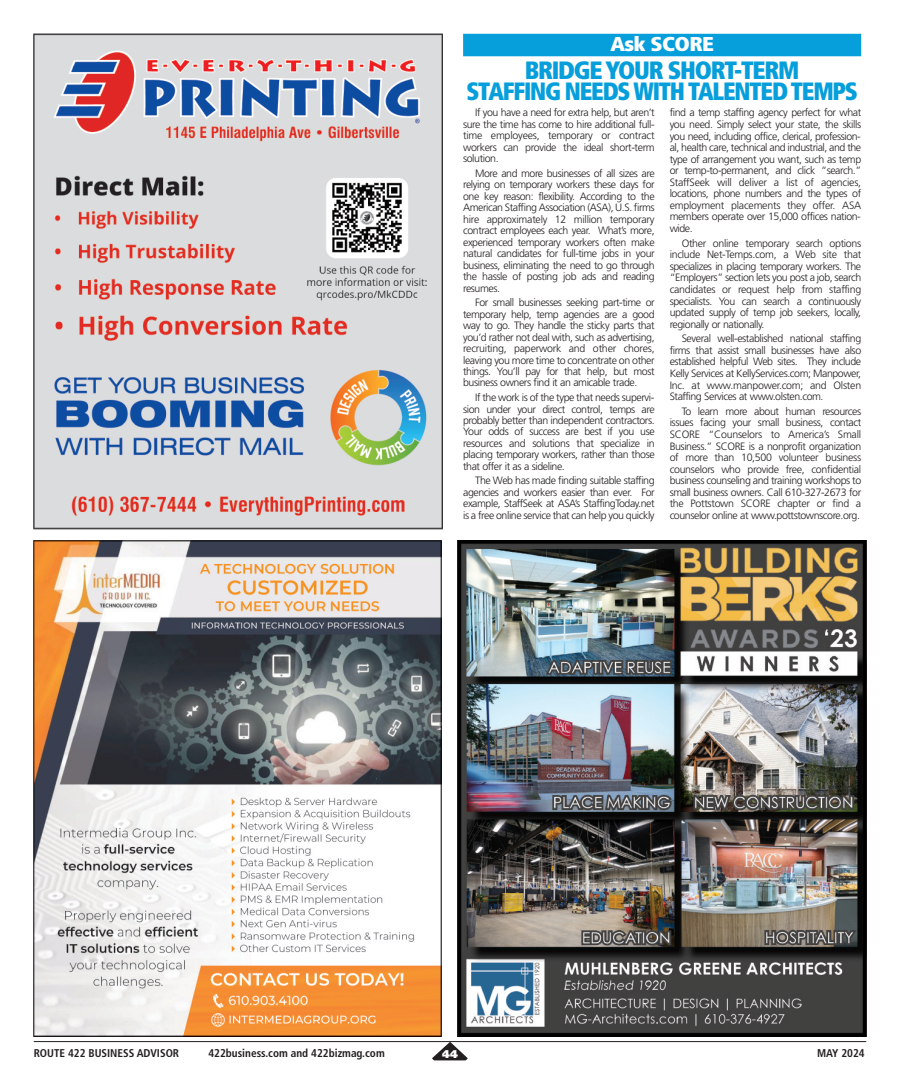
<style>
.page{position:relative;width:900px;height:1092px;background:#fff}
.page>*{position:absolute;margin:0;border:0;box-sizing:border-box;transform-origin:0 0}
.t1{font:900 condensed 25px/21px "Frutiger";letter-spacing:-.05em;color:#069edb;text-align:center}
.t2{font:900 condensed 20px "Frutiger";letter-spacing:-.03em;color:#fff;scale:1.1 1}
.t3{font:700 condensed 11.25px "Frutiger";color:#231f20}
.t4{font:900 11.25px "Frutiger";color:#fff}
.t5{font:300 10.62px/11.5px "Frutiger";letter-spacing:-.04em;color:#231f20;text-align:justify}
</style>
<div class="page">
<hr style="left:34px;top:1041px;width:832px;height:1px;background:#231f20">
<svg style="left:432px;top:1041px;width:36px;height:19px"></svg>
<img style="left:458px;top:541px;width:408px;height:495px">
<img style="left:34px;top:541px;width:408px;height:495px">
<img style="left:34px;top:34px;width:408px;height:495px">
<div style="left:463px;top:34px;width:398px;height:22px;background:#069edb"></div>
<h2 class="t2" style="left:610px;top:36px;width:96px">Ask SCORE</h2>
<h1 class="t1" style="left:466px;top:62px;width:393px">BRIDGE YOUR SHORT-TERM<br>STAFFING NEEDS WITH TALENTED TEMPS</h1>
<p class="t5" style="left:463px;top:108px;width:193px;text-indent:12px">If you have a need for extra help, but aren’t sure the time has come to hire additional full&shy;time employees, temporary or contract workers can provide the ideal short-term solution.</p>
<p class="t5" style="left:463px;top:168px;width:193px;text-indent:12px">More and more businesses of all sizes are relying on temporary workers these days for one key reason: flexibility. According to the American Staffing Association (ASA), U.S. firms hire approximately 12 million temporary contract employees each year. What’s more, experienced temporary workers often make natural candidates for full-time jobs in your business, eliminating the need to go through the hassle of posting job ads and reading resumes.</p>
<p class="t5" style="left:463px;top:297px;width:193px;text-indent:12px">For small businesses seeking part-time or temporary help, temp agencies are a good way to go. They handle the sticky parts that you’d rather not deal with, such as advertising, recruiting, paperwork and other chores, leaving you more time to concentrate on other things. You’ll pay for that help, but most business owners find it an amicable trade.</p>
<p class="t5" style="left:463px;top:392px;width:193px;text-indent:12px">If the work is of the type that needs supervi&shy;sion under your direct control, temps are probably better than independent contractors.<br>Your odds of success are best if you use resources and solutions that specialize in placing temporary workers, rather than those that offer it as a sideline.</p>
<p class="t5" style="left:463px;top:476px;width:193px;text-indent:12px">The Web has made finding suitable staffing agencies and workers easier than ever. For example, StaffSeek at ASA’s StaffingToday.net is a free online service that can help you quickly</p>
<p class="t5" style="left:670px;top:108px;width:193px">find a temp staffing agency perfect for what you need. Simply select your state, the skills you need, including office, clerical, profession&shy;al, health care, technical and industrial, and the type of arrangement you want, such as temp or temp-to-permanent, and click “search.” StaffSeek will deliver a list of agencies, locations, phone numbers and the types of employment placements they offer. ASA members operate over 15,000 offices nation&shy;wide.</p>
<p class="t5" style="left:670px;top:238px;width:193px;text-indent:12px">Other online temporary search options include Net-Temps.com, a Web site that specializes in placing temporary workers. The “Employers” section lets you post a job, search candidates or request help from staffing specialists. You can search a continuously updated supply of temp job seekers, locally, regionally or nationally.</p>
<p class="t5" style="left:670px;top:333px;width:193px;text-indent:12px">Several well-established national staffing firms that assist small businesses have also established helpful Web sites. They include Kelly Services at KellyServices.com; Manpower, Inc. at www.manpower.com; and Olsten Staffing Services at www.olsten.com.</p>
<p class="t5" style="left:670px;top:406px;width:193px;text-indent:12px">To learn more about human resources issues facing your small business, contact SCORE “Counselors to America’s Small Business.” SCORE is a nonprofit organization of more than 10,500 volunteer business counselors who provide free, confidential business counseling and training workshops to small business owners. Call 610-327-2673 for the Pottstown SCORE chapter or find a counselor online at www.pottstownscore.org.</p>
<p class="t3" style="left:34px;top:1048px;width:147px">ROUTE 422 BUSINESS ADVISOR</p>
<p class="t3" style="left:208px;top:1048px;width:178px">422business.com and 422bizmag.com</p>
<p class="t4" style="left:442px;top:1049px;width:17px">44</p>
<p class="t3" style="left:817px;top:1048px;width:49px">MAY 2024</p>
</div>
